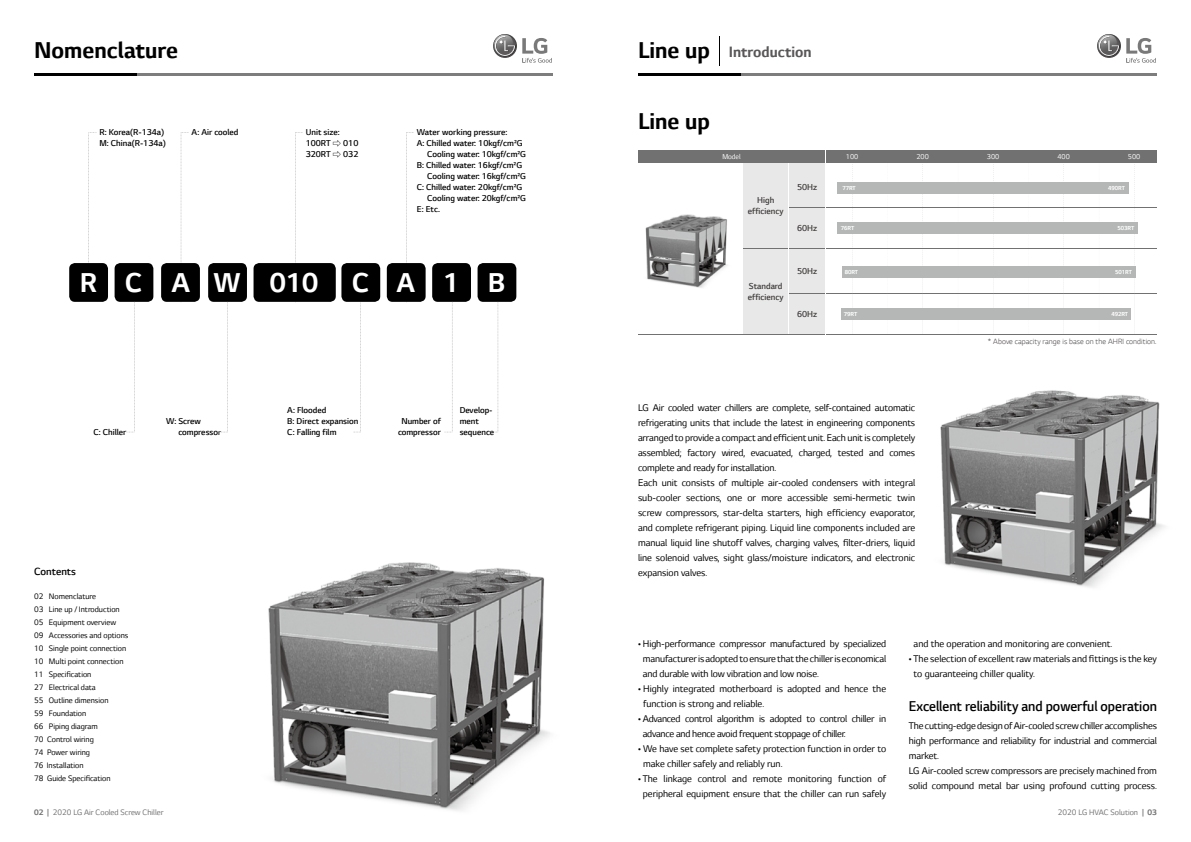
<style>
.page{position:relative;width:1191px;height:842px;background:#fff}
.page>*{position:absolute;margin:0;border:0;box-sizing:border-box;transform-origin:0 0}
.t1{font:700 31px "LG Smart";letter-spacing:.9em;color:#fff}
.t2{font:700 26px "LG Smart";color:#000}
.t3{font:700 17px "LG Smart";color:#595757}
.t4{font:600 15px "LG Smart";color:#000;scale:.95 1}
.t5{font:11px/15px "LG Smart";color:#000}
.t6{font:11px/15px "LG Smart";letter-spacing:-.02em;color:#000}
.t7{font:600 11px "LG Smart";color:#000}
.t8{font:600 9.1px/11px "LG Smart";color:#3e3a39}
.t9{font:600 9px/11px "LG Smart";color:#000}
.t10{font:9px/13px "LG Smart";color:#000}
.t11{font:9px "LG Smart";color:#727171}
.t12{font:300 8px "LG Smart";letter-spacing:.01em;color:#3e3a39}
.t13{font:8px "LG Smart";letter-spacing:-.005em;color:#fff}
.t14{font:700 6.6px "LG Smart";letter-spacing:-.005em;color:#fff}
.s1{font-size:26px;color:#000}
.s2{font-family:"LG Sm Haotf TR";font-weight:400}
.s3{font-size:8px}
.s4{font-weight:700}
</style>
<div class="page">
<hr style="left:34px;top:73px;width:519px;height:2px;background:#000">
<hr style="left:137px;top:73px;width:416px;height:2px;background:#7d7d7d">
<hr style="left:638px;top:73px;width:519px;height:2px;background:#000">
<svg style="left:1126px;top:38px;width:30px;height:25px"></svg>
<svg style="left:1097px;top:34px;width:24px;height:24px"></svg>
<svg style="left:1097px;top:35px;width:22px;height:21px"></svg>
<hr style="left:741px;top:73px;width:416px;height:2px;background:#7d7d7d">
<svg style="left:522px;top:38px;width:30px;height:25px"></svg>
<svg style="left:493px;top:34px;width:24px;height:24px"></svg>
<svg style="left:493px;top:35px;width:22px;height:21px"></svg>
<svg style="left:719px;top:37px;width:1px;height:29px"></svg>
<svg style="left:353px;top:302px;width:8px;height:131px"></svg>
<svg style="left:181px;top:132px;width:8px;height:130px"></svg>
<svg style="left:406px;top:132px;width:8px;height:131px"></svg>
<svg style="left:295px;top:132px;width:8px;height:131px"></svg>
<div style="left:253px;top:263px;width:83px;height:39px;background:#000;border-radius:6px"></div>
<div style="left:69px;top:263px;width:39px;height:39px;background:#000;border-radius:6px"></div>
<div style="left:115px;top:263px;width:38px;height:39px;background:#000;border-radius:6px"></div>
<div style="left:161px;top:263px;width:39px;height:39px;background:#000;border-radius:6px"></div>
<div style="left:208px;top:263px;width:39px;height:39px;background:#000;border-radius:6px"></div>
<div style="left:341px;top:263px;width:39px;height:39px;background:#000;border-radius:6px"></div>
<div style="left:387px;top:263px;width:38px;height:39px;background:#000;border-radius:6px"></div>
<div style="left:432px;top:263px;width:39px;height:39px;background:#000;border-radius:6px"></div>
<div style="left:477px;top:263px;width:39px;height:39px;background:#000;border-radius:6px"></div>
<svg style="left:126px;top:301px;width:9px;height:132px"></svg>
<svg style="left:220px;top:301px;width:9px;height:132px"></svg>
<svg style="left:444px;top:301px;width:9px;height:132px"></svg>
<svg style="left:494px;top:301px;width:5px;height:132px"></svg>
<div style="left:743px;top:248px;width:45px;height:86px;background:#e8e8e8"></div>
<div style="left:789px;top:248px;width:36px;height:86px;background:#e8e8e8"></div>
<hr style="left:789px;top:293px;width:36px;height:1px;background:#727171">
<hr style="left:826px;top:293px;width:331px;height:1px;background:#727171">
<div style="left:743px;top:163px;width:45px;height:85px;background:#e8e8e8"></div>
<div style="left:789px;top:163px;width:36px;height:85px;background:#e8e8e8"></div>
<hr style="left:789px;top:207px;width:36px;height:1px;background:#727171">
<svg style="left:852px;top:164px;width:1px;height:156px"></svg>
<svg style="left:922px;top:164px;width:1px;height:156px"></svg>
<svg style="left:993px;top:164px;width:1px;height:156px"></svg>
<svg style="left:1063px;top:164px;width:1px;height:156px"></svg>
<svg style="left:1134px;top:164px;width:1px;height:103px"></svg>
<div style="left:638px;top:150px;width:187px;height:13px;background:#727171"></div>
<hr style="left:826px;top:207px;width:331px;height:1px;background:#727171">
<div style="left:826px;top:150px;width:331px;height:13px;background:#727171"></div>
<hr style="left:826px;top:248px;width:331px;height:1px;background:#727171">
<hr style="left:743px;top:248px;width:45px;height:1px;background:#727171">
<hr style="left:789px;top:248px;width:36px;height:1px;background:#727171">
<hr style="left:826px;top:334px;width:331px;height:1px;background:#727171">
<hr style="left:638px;top:334px;width:187px;height:1px;background:#727171">
<div style="left:837px;top:223px;width:300px;height:11px;background:#b5b6b6"></div>
<div style="left:837px;top:182px;width:292px;height:11px;background:#b5b6b6"></div>
<div style="left:841px;top:308px;width:289px;height:11px;background:#b5b6b6"></div>
<div style="left:842px;top:267px;width:293px;height:11px;background:#b5b6b6"></div>
<img style="left:940px;top:390px;width:225px;height:197px">
<img style="left:645px;top:214px;width:83px;height:74px">
<img style="left:268px;top:562px;width:282px;height:249px">
<h2 class="t2" style="left:34px;top:36px;width:145px">Nomenclature</h2>
<h3 class="t3" style="left:638px;top:43px;width:175px"><span class="s1">Line up</span> Introduction</h3>
<p class="t9" style="left:99px;top:127px;width:68px">R: Korea(R-134a)<br>M: China(R-134a)</p>
<p class="t9" style="left:192px;top:127px;width:48px">A: Air cooled</p>
<p class="t9" style="left:417px;top:127px;width:92px">Water working pressure:</p>
<p class="t9" style="left:306px;top:127px;width:54px">Unit size:<br>100RT <span class="s2">⇨</span> 010<br>320RT <span class="s2">⇨</span> 032</p>
<p class="t9" style="left:417px;top:138px;width:107px">A: Chilled water: 10kgf/cm²G</p>
<p class="t9" style="left:427px;top:149px;width:100px">Cooling water: 10kgf/cm²G</p>
<p class="t9" style="left:417px;top:160px;width:107px">B: Chilled water: 16kgf/cm²G</p>
<p class="t9" style="left:427px;top:171px;width:100px">Cooling water: 16kgf/cm²G</p>
<p class="t9" style="left:417px;top:182px;width:107px">C: Chilled water: 20kgf/cm²G</p>
<p class="t9" style="left:427px;top:193px;width:100px">Cooling water: 20kgf/cm²G</p>
<p class="t9" style="left:417px;top:204px;width:25px">E: Etc.</p>
<h1 class="t1" style="left:80px;top:266px;width:427px">RCAW010 CA1B</h1>
<p class="t9" style="left:93px;top:426px;width:34px">C: Chiller</p>
<p class="t9" style="left:178px;top:415px;width:44px;text-indent:-12px">W: Screw compresso<span class="s3">r</span></p>
<p class="t9" style="left:398px;top:415px;width:44px;text-align:center">Number of compressor</p>
<p class="t9" style="left:459px;top:404px;width:36px">Develop&shy;ment sequence</p>
<p class="t9" style="left:287px;top:404px;width:73px">A: Flooded<br>B: Direct expansion<br>C: Falling film</p>
<p class="t7" style="left:34px;top:564px;width:43px">Contents</p>
<p class="t10" style="left:34px;top:590px;width:96px">02 Nomenclature<br>03 Line up / Introduction<br>05 Equipment overview<br>09 Accessories and options<br>10 Single point connection<br>10 Multi point connection<br>11 Specification<br>27 Electrical data<br>55 Outline dimension<br>59 Foundation<br>66 Piping diagram<br>70 Control wiring<br>74 Power wiring<br>76 Installation<br>78 Guide Specification</p>
<h2 class="t2" style="left:638px;top:106px;width:73px">Line up</h2>
<p class="t13" style="left:722px;top:152px;width:20px">Model</p>
<p class="t13" style="left:846px;top:152px;width:14px">100</p>
<p class="t13" style="left:916px;top:152px;width:14px">200</p>
<p class="t13" style="left:987px;top:152px;width:14px">300</p>
<p class="t13" style="left:1057px;top:152px;width:14px">400</p>
<p class="t13" style="left:1128px;top:152px;width:14px">500</p>
<p class="t8" style="left:748px;top:195px;width:37px;text-align:center">High efficiency</p>
<p class="t8" style="left:797px;top:181px;width:22px">50Hz</p>
<p class="t14" style="left:842px;top:184px;width:15px">77RT</p>
<p class="t14" style="left:1108px;top:184px;width:18px">490RT</p>
<p class="t8" style="left:797px;top:222px;width:22px">60Hz</p>
<p class="t14" style="left:841px;top:224px;width:15px">76RT</p>
<p class="t14" style="left:1117px;top:224px;width:18px">503RT</p>
<p class="t8" style="left:748px;top:280px;width:37px">Standard efficiency</p>
<p class="t8" style="left:797px;top:265px;width:22px">50Hz</p>
<p class="t14" style="left:844px;top:268px;width:15px">80RT</p>
<p class="t14" style="left:1115px;top:268px;width:18px">501RT</p>
<p class="t8" style="left:797px;top:308px;width:22px">60Hz</p>
<p class="t14" style="left:844px;top:310px;width:15px">79RT</p>
<p class="t14" style="left:1111px;top:310px;width:18px">492RT</p>
<p class="t12" style="left:988px;top:336px;width:170px">* Above capacity range is base on the AHRI condition.</p>
<p class="t5" style="left:638px;top:400px;width:279px">LG Air cooled water chillers are complete, self-contained automatic refrigerating units that include the latest in engineering components arranged to provide a compact and efficient unit. Each unit is completely assembled; factory wired, evacuated, charged, tested and comes complete and ready for installation.<br>Each unit consists of multiple air-cooled condensers with integral sub-cooler sections, one or more accessible semi-hermetic twin screw compressors, star-delta starters, high efficiency evaporator, and complete refrigerant piping. Liquid line components included are manual liquid line shutoff valves, charging valves, filter-driers, liquid line solenoid valves, sight glass/moisture indicators, and electronic expansion valves.</p>
<p class="t5" style="left:643px;top:637px;width:245px;text-align:justify;text-indent:-5px">• High-performance compressor manufactured by specialized manufacturer is adopted to ensure that the chiller is economical and durable with low vibration and low noise.</p>
<p class="t5" style="left:643px;top:682px;width:244px;text-indent:-5px">• Highly integrated motherboard is adopted and hence the function is strong and reliable.</p>
<p class="t6" style="left:642px;top:712px;width:245px;text-indent:-5px">• Advanced control algorithm is adopted to control chiller in advance and hence avoid frequent stoppage of chiller.</p>
<p class="t5" style="left:643px;top:742px;width:244px;text-indent:-5px">• We have set complete safety protection function in order to make chiller safely and reliably run.</p>
<p class="t5" style="left:638px;top:772px;width:250px;text-align:center">• The linkage control and remote monitoring function of peripheral equipment ensure that the chiller can run safely</p>
<p class="t5" style="left:913px;top:637px;width:200px">and the operation and monitoring are convenient.</p>
<p class="t5" style="left:913px;top:652px;width:245px;text-indent:-5px">• The selection of excellent raw materials and fittings is the key to guaranteeing chiller quality.</p>
<h3 class="t4" style="left:909px;top:696px;width:263px">Excellent reliability and powerful operation</h3>
<p class="t5" style="left:909px;top:719px;width:250px">The cutting-edge design of Air-cooled screw chiller accomplishes high performance and reliability for industrial and commercial market.<br>LG Air-cooled screw compressors are precisely machined from solid compound metal bar using profound cutting process.</p>
<p class="t11" style="left:34px;top:808px;width:131px"><span class="s4">02 |</span> 2020 LG Air Cooled Screw Chiller</p>
<p class="t11" style="left:1058px;top:808px;width:101px">2020 LG HVAC Solution <span class="s4">| 03</span></p>
</div>
